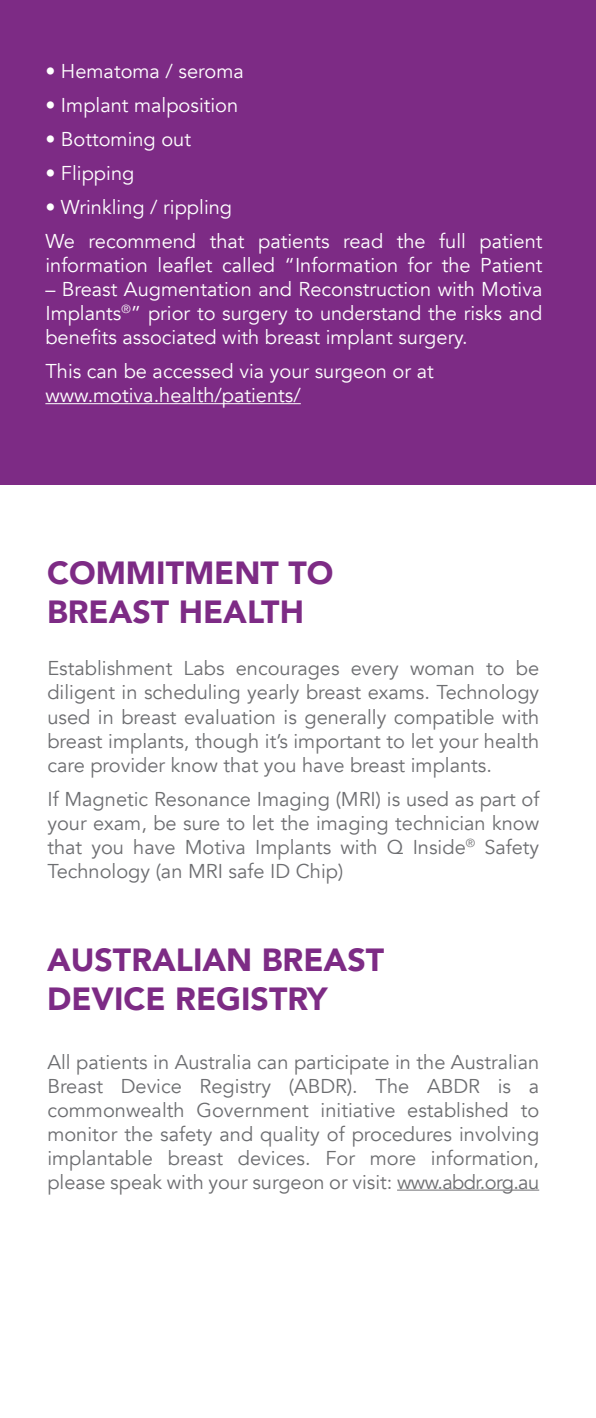
<style>
.page{position:relative;width:596px;height:1418px;background:#fff}
.page>*{position:absolute;margin:0;border:0;box-sizing:border-box;transform-origin:0 0}
.t1{font:900 32px/38.4px "Avenir";color:#7d2b85}
.t2{font:20px/24px "Avenir";color:#6d6e71;text-align:justify}
.t3{font:20px/24px "Avenir";color:#fff}
</style>
<div class="page">
<div style="left:0;top:0;width:595px;height:484px;background:#7d2b85"></div>
<hr style="left:45px;top:403px;width:255px;height:1px;background:#fff">
<hr style="left:397px;top:1189px;width:142px;height:1px;background:#6d6e71">
<p class="t3" style="left:45px;top:59px;width:200px">• Hematoma / seroma</p>
<p class="t3" style="left:45px;top:93px;width:194px">• Implant malposition</p>
<p class="t3" style="left:45px;top:127px;width:147px">• Bottoming out</p>
<p class="t3" style="left:45px;top:161px;width:90px">• Flipping</p>
<p class="t3" style="left:45px;top:190px;width:498px;line-height:34px">• Wrinkling / rippling<br>We recommend that patients read the full patient</p>
<p class="t3" style="left:45px;top:253px;width:498px">information leaflet called “Information for the Patient</p>
<p class="t3" style="left:45px;top:277px;width:498px;text-align:justify">– Breast Augmentation and Reconstruction with Motiva Implants<sup>®</sup>” prior to surgery to understand the risks and benefits associated with breast implant surgery.</p>
<p class="t3" style="left:45px;top:359px;width:389px">This can be accessed via your surgeon or at www.motiva.health/patients/</p>
<h1 class="t1" style="left:47px;top:553px;width:288px">COMMITMENT TO<br>BREAST HEALTH</h1>
<p class="t2" style="left:47px;top:657px;width:493px">Establishment Labs encourages every woman to be diligent in scheduling yearly breast exams. Technology used in breast evaluation is generally compatible with breast implants, though it’s important to let your health care provider know that you have breast implants.</p>
<p class="t2" style="left:47px;top:787px;width:493px">If Magnetic Resonance Imaging (MRI) is used as part of your exam, be sure to let the imaging technician know that you have Motiva Implants with Q Inside<sup>®</sup> Safety Technology (an MRI safe ID Chip)</p>
<h1 class="t1" style="left:47px;top:940px;width:338px">AUSTRALIAN BREAST<br>DEVICE REGISTRY</h1>
<p class="t2" style="left:47px;top:1050px;width:493px">All patients in Australia can participate in the Australian Breast Device Registry (ABDR). The ABDR is a commonwealth Government initiative established to monitor the safety and quality of procedures involving implantable breast devices. For more information, please speak with your surgeon or visit: www.abdr.org.au</p>
</div>
